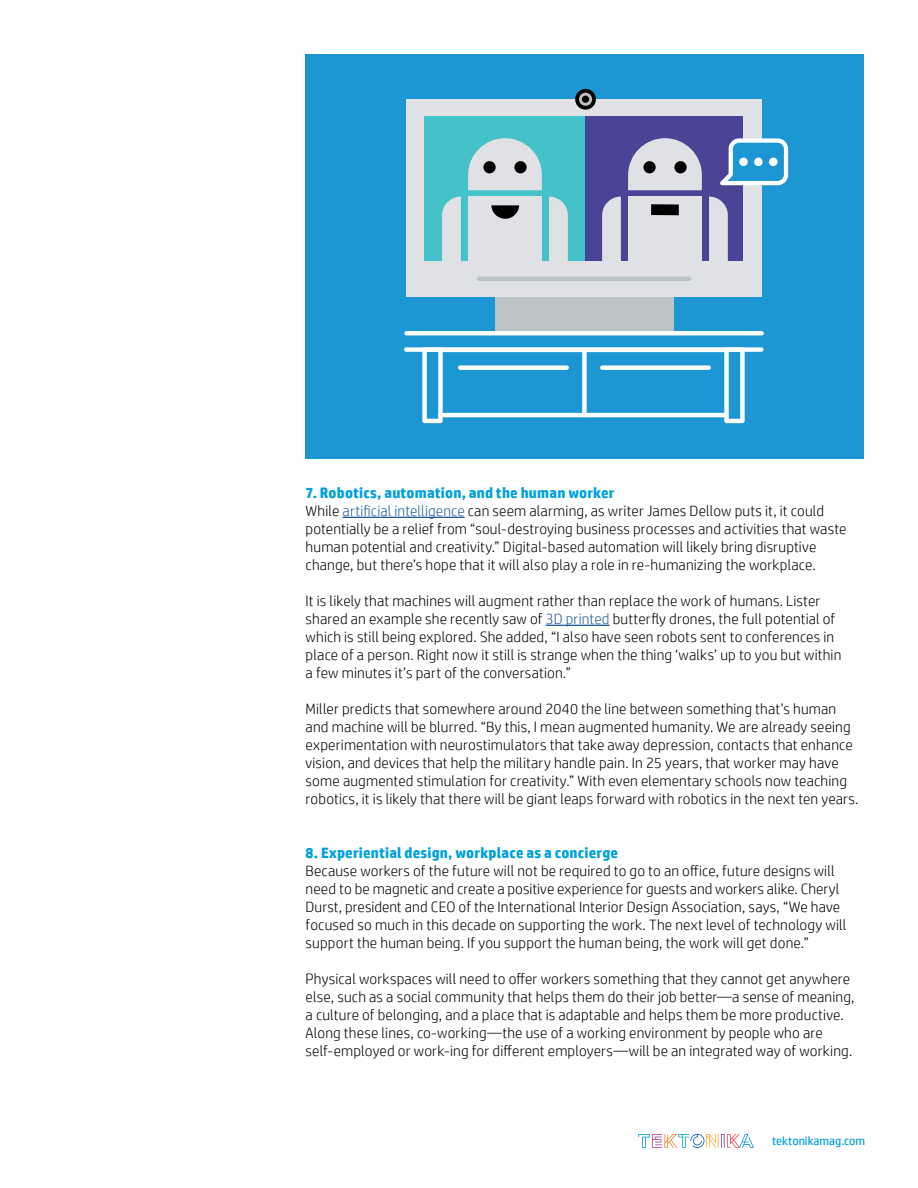
<style>
.page{position:relative;width:918px;height:1188px;background:#fff}
.page>*{position:absolute;margin:0;border:0;box-sizing:border-box;transform-origin:0 0}
.t1{font:300 15px/18px "HP Simplified";letter-spacing:.01em;color:#000}
.t2{font:700 15px "HP Simplified";letter-spacing:.01em;color:#00a1dd}
.t3{font:12px "HP Simplified";color:#00a1dd}
.s1{font-weight:700;color:#00a1dd}
.s2{color:#215e9e}
</style>
<div class="page">
<hr style="left:343px;top:517px;width:122px;height:1px;background:#215e9e">
<hr style="left:546px;top:625px;width:64px;height:1px;background:#215e9e">
<div style="left:306px;top:54px;width:558px;height:405px;background:#1d97d3"></div>
<div style="left:406px;top:99px;width:356px;height:198px;background:#e0e1e4"></div>
<div style="left:496px;top:297px;width:178px;height:36px;background:#bac3c6"></div>
<hr style="left:406px;top:331px;width:356px;height:4px;background:#fff">
<div style="left:406px;top:347px;width:355px;height:5px;background:#fff"></div>
<div style="left:422px;top:347px;width:21px;height:76px;border:4px solid #fff"></div>
<div style="left:724px;top:347px;width:21px;height:76px;border:4px solid #fff"></div>
<hr style="left:440px;top:348px;width:286px;height:4px;background:#fff">
<hr style="left:440px;top:413px;width:286px;height:4px;background:#fff">
<div style="left:582px;top:350px;width:5px;height:65px;background:#fff"></div>
<div style="left:460px;top:365px;width:107px;height:5px;background:#fff"></div>
<div style="left:602px;top:365px;width:107px;height:5px;background:#fff"></div>
<div style="left:425px;top:117px;width:160px;height:144px;background:#45c2c9"></div>
<div style="left:585px;top:117px;width:157px;height:144px;background:#4a4496"></div>
<hr style="left:479px;top:277px;width:210px;height:4px;background:#bac3c6">
<svg style="left:575px;top:89px;width:21px;height:21px"></svg>
<svg style="left:579px;top:93px;width:13px;height:13px"></svg>
<div style="left:582px;top:96px;width:7px;height:7px;background:#000;border-radius:50%"></div>
<div style="left:628px;top:197px;width:74px;height:65px;background:#e0e1e4"></div>
<svg style="left:628px;top:138px;width:74px;height:52px"></svg>
<div style="left:651px;top:204px;width:28px;height:11px;background:#000"></div>
<div style="left:643px;top:161px;width:13px;height:12px;background:#000;border-radius:50%"></div>
<div style="left:674px;top:161px;width:13px;height:12px;background:#000;border-radius:50%"></div>
<svg style="left:709px;top:197px;width:19px;height:64px"></svg>
<svg style="left:602px;top:197px;width:19px;height:64px"></svg>
<div style="left:468px;top:197px;width:74px;height:65px;background:#e0e1e4"></div>
<svg style="left:468px;top:138px;width:74px;height:52px"></svg>
<div style="left:483px;top:161px;width:13px;height:12px;background:#000;border-radius:50%"></div>
<div style="left:514px;top:161px;width:13px;height:12px;background:#000;border-radius:50%"></div>
<svg style="left:549px;top:197px;width:19px;height:64px"></svg>
<svg style="left:442px;top:197px;width:19px;height:64px"></svg>
<svg style="left:491px;top:205px;width:28px;height:14px"></svg>
<svg style="left:720px;top:138px;width:68px;height:47px"></svg>
<svg style="left:638px;top:1134px;width:116px;height:14px"></svg>
<p class="t1" style="left:306px;top:483px;width:542px"><span class="s1">7. Robotics, automation, and the human worker<br></span>While <span class="s2">artificial intelligence</span> can seem alarming, as writer James Dellow puts it, it could potentially be a relief from “soul-destroying business processes and activities that waste human potential and creativity.” Digital-based automation will likely bring disruptive change, but there’s hope that it will also play a role in re-humanizing the workplace.</p>
<p class="t1" style="left:306px;top:591px;width:537px">It is likely that machines will augment rather than replace the work of humans. Lister shared an example she recently saw of <span class="s2">3D printed</span> butterfly drones, the full potential of which is still being explored. She added, “I also have seen robots sent to conferences in place of a person. Right now it still is strange when the thing ‘walks’ up to you but within a few minutes it’s part of the conversation.”</p>
<p class="t1" style="left:306px;top:699px;width:555px">Miller predicts that somewhere around 2040 the line between something that’s human and machine will be blurred. “By this, I mean augmented humanity. We are already seeing experimentation with neurostimulators that take away depression, contacts that enhance vision, and devices that help the military handle pain. In 25 years, that worker may have some augmented stimulation for creativity.” With even elementary schools now teaching robotics, it is likely that there will be giant leaps forward with robotics in the next ten years.</p>
<p class="t2" style="left:306px;top:843px;width:314px">8. Experiential design, workplace as a concierge</p>
<p class="t1" style="left:306px;top:861px;width:542px">Because workers of the future will not be required to go to an office, future designs will need to be magnetic and create a positive experience for guests and workers alike. Cheryl Durst, president and CEO of the International Interior Design Association, says, “We have focused so much in this decade on supporting the work. The next level of technology will support the human being. If you support the human being, the work will get done.”</p>
<p class="t1" style="left:306px;top:969px;width:551px">Physical workspaces will need to offer workers something that they cannot get anywhere else, such as a social community that helps them do their job better—a sense of meaning, a culture of belonging, and a place that is adaptable and helps them be more productive.<br>Along these lines, co-working—the use of a working environment by people who are self-employed or work-ing for different employers—will be an integrated way of working.</p>
<p class="t3" style="left:772px;top:1133px;width:95px">tektonikamag.com</p>
</div>
